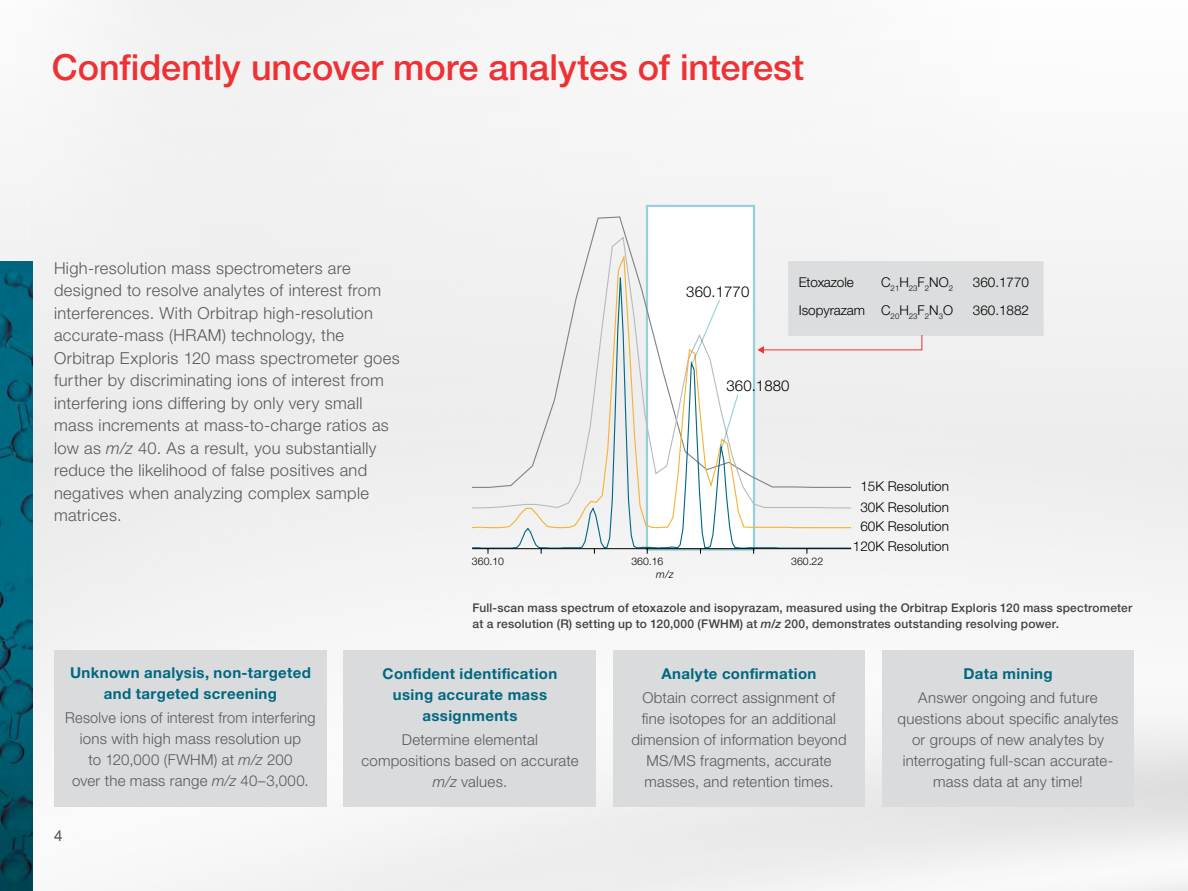
<style>
.page{position:relative;width:1188px;height:891px;background:#f3f3f3}
.page>*{position:absolute;margin:0;border:0;box-sizing:border-box;transform-origin:0 0}
.t1{font:500 36px "Helvetica Neue LTW1 G";color:#ee3134}
.t2{font:300 16.5px/22.5px "Helvetica Neue LTW1 G";letter-spacing:.02em;color:#58595b}
.t3{font:300 15px/21px "Helvetica Neue LTW1 G";letter-spacing:.015em;color:#58595b;text-align:center}
.t4{font:700 15px/21px "Helvetica Neue LTW1 G";letter-spacing:.025em;color:#006880;text-align:center}
.t5{font:300 15px "Helvetica Neue LTW1 G";letter-spacing:.005em;color:#000}
.t6{font:300 13.5px/20.9px "Helvetica Neue LTW1 G";color:#000}
.t7{font:500 12px/15.8px "Helvetica Neue LTW1 G";letter-spacing:.02em;color:#414042}
.t8{font:300 10.5px "Helvetica Neue LTW1 G";color:#000}
.t9{font:italic 300 10.5px "Helvetica Neue LTW1 G";color:#000}
.t10{font:300 7.8px "Helvetica Neue LTW1 G";color:#000}
.s1{font-style:italic}
</style>
<div class="page">
<div style="left:54px;top:650px;width:273px;height:157px;background:#dadbdc"></div>
<div style="left:344px;top:650px;width:252px;height:157px;background:#dadbdc"></div>
<div style="left:613px;top:650px;width:252px;height:157px;background:#dadbdc"></div>
<div style="left:882px;top:650px;width:252px;height:157px;background:#dadbdc"></div>
<img style="left:0;top:262px;width:32px;height:629px">
<div style="left:647px;top:206px;width:107px;height:344px;background:#fff"></div>
<svg style="left:852px;top:261px;width:192px;height:93px"></svg>
<svg style="left:471px;top:216px;width:381px;height:19px"></svg>
<svg style="left:471px;top:235px;width:381px;height:17px"></svg>
<svg style="left:471px;top:255px;width:381px;height:294px"></svg>
<svg style="left:692px;top:300px;width:28px;height:64px"></svg>
<svg style="left:721px;top:394px;width:17px;height:54px"></svg>
<hr style="left:472px;top:548px;width:379px;height:1px;background:#010101">
<h1 class="t1" style="left:52px;top:45px;width:754px">Confidently uncover more analytes of interest</h1>
<p class="t2" style="left:54px;top:256px;width:347px">High-resolution mass spectrometers are designed to resolve analytes of interest from interferences. With Orbitrap high-resolution accurate-mass (HRAM) technology, the Orbitrap Exploris 120 mass spectrometer goes further by discriminating ions of interest from interfering ions differing by only very small mass increments at mass-to-charge ratios as low as <span class="s1">m/z</span> 40. As a result, you substantially reduce the likelihood of false positives and negatives when analyzing complex sample matrices.</p>
<p class="t5" style="left:686px;top:283px;width:65px">360.1770</p>
<p class="t6" style="left:799px;top:272px;width:57px">Etoxazole</p>
<p class="t10" style="left:881px;top:284px;width:73px"><sup>C</sup>21<sup>H</sup>23<sup>F</sup>2<sup>NO</sup>2</p>
<p class="t6" style="left:973px;top:272px;width:58px">360.1770</p>
<p class="t6" style="left:799px;top:300px;width:156px">Isopyrazam C<sub>20</sub>H<sub>23</sub>F<sub>2</sub>N<sub>3</sub>O</p>
<p class="t6" style="left:973px;top:300px;width:58px">360.1882</p>
<p class="t5" style="left:727px;top:376px;width:65px">360.1880</p>
<p class="t6" style="left:860px;top:476px;width:90px">15K Resolution<br>30K Resolution</p>
<p class="t6" style="left:853px;top:516px;width:98px;line-height:20.2px;text-align:center">60K Resolution<br>120K Resolution</p>
<p class="t8" style="left:472px;top:555px;width:34px">360.10</p>
<p class="t8" style="left:631px;top:555px;width:34px">360.16</p>
<p class="t8" style="left:791px;top:555px;width:34px">360.22</p>
<p class="t9" style="left:656px;top:568px;width:19px">m/z</p>
<p class="t7" style="left:472px;top:600px;width:661px">Full-scan mass spectrum of etoxazole and isopyrazam, measured using the Orbitrap Exploris 120 mass spectrometer at a resolution (R) setting up to 120,000 (FWHM) at <span class="s1">m/z</span> 200, demonstrates outstanding resolving power.</p>
<p class="t4" style="left:70px;top:662px;width:242px">Unknown analysis, non-targeted and targeted screening</p>
<p class="t3" style="left:65px;top:707px;width:252px">Resolve ions of interest from interfering ions with high mass resolution up<br>to 120,000 (FWHM) at <span class="s1">m/z</span> 200<br>over the mass range <span class="s1">m/z</span> 40–3,000.</p>
<p class="t3" style="left:54px;top:825px;width:10px">4</p>
<p class="t4" style="left:383px;top:663px;width:176px">Confident identification using accurate mass assignments</p>
<p class="t3" style="left:361px;top:729px;width:219px">Determine elemental compositions based on accurate <span class="s1">m/z</span> values.</p>
<p class="t4" style="left:661px;top:663px;width:157px">Analyte confirmation</p>
<p class="t3" style="left:631px;top:687px;width:217px">Obtain correct assignment of fine isotopes for an additional dimension of information beyond<br>MS/MS fragments, accurate masses, and retention times.</p>
<p class="t4" style="left:963px;top:663px;width:91px">Data mining</p>
<p class="t3" style="left:897px;top:687px;width:223px">Answer ongoing and future questions about specific analytes or groups of new analytes by interrogating full-scan accurate&shy;mass data at any time!</p>
</div>
